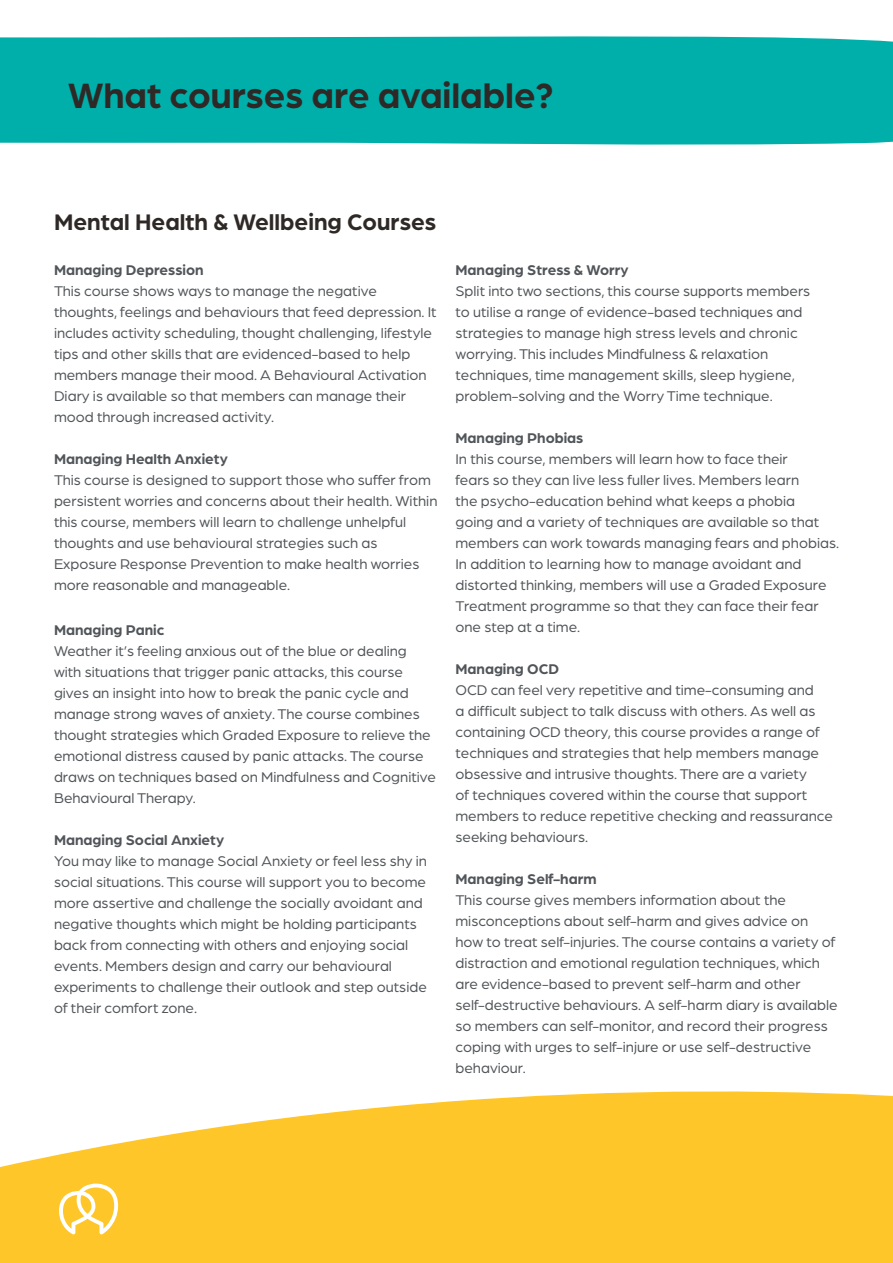
<style>
.page{position:relative;width:893px;height:1263px;background:#fff}
.page>*{position:absolute;margin:0;border:0;box-sizing:border-box;transform-origin:0 0}
.t1{font:700 37.5px "Arboria";color:#2e2926}
.t2{font:700 24px "Arboria";color:#2e2926}
.t3{font:15px/21px "Arboria";color:#515559}
.t4{font:700 15px "Arboria";color:#515559}
</style>
<div class="page">
<div style="left:0;top:36px;width:893px;height:109px;background:#00afaa"></div>
<svg style="left:0;top:1091px;width:893px;height:172px;background:#ffcd43"></svg>
<svg style="left:59px;top:1183px;width:59px;height:51px"></svg>
<p class="t1" style="left:68px;top:69px;width:487px">What courses are available?</p>
<p class="t2" style="left:54px;top:205px;width:384px">Mental Health &amp; Wellbeing Courses</p>
<p class="t4" style="left:54px;top:260px;width:151px">Managing Depression</p>
<p class="t3" style="left:54px;top:280px;width:384px">This course shows ways to manage the negative thoughts, feelings and behaviours that feed depression. It includes activity scheduling, thought challenging, lifestyle tips and other skills that are evidenced-based to help members manage their mood. A Behavioural Activation Diary is available so that members can manage their mood through increased activity.</p>
<p class="t4" style="left:54px;top:449px;width:175px">Managing Health Anxiety</p>
<p class="t3" style="left:54px;top:469px;width:385px">This course is designed to support those who suffer from persistent worries and concerns about their health. Within this course, members will learn to challenge unhelpful thoughts and use behavioural strategies such as Exposure Response Prevention to make health worries more reasonable and manageable.</p>
<p class="t4" style="left:54px;top:620px;width:112px">Managing Panic</p>
<p class="t3" style="left:54px;top:640px;width:383px">Weather it’s feeling anxious out of the blue or dealing with situations that trigger panic attacks, this course gives an insight into how to break the panic cycle and manage strong waves of anxiety. The course combines thought strategies which Graded Exposure to relieve the emotional distress caused by panic attacks. The course draws on techniques based on Mindfulness and Cognitive Behavioural Therapy.</p>
<p class="t4" style="left:54px;top:830px;width:172px">Managing Social Anxiety</p>
<p class="t3" style="left:54px;top:850px;width:374px">You may like to manage Social Anxiety or feel less shy in social situations. This course will support you to become more assertive and challenge the socially avoidant and negative thoughts which might be holding participants back from connecting with others and enjoying social events. Members design and carry our behavioural experiments to challenge their outlook and step outside of their comfort zone.</p>
<p class="t4" style="left:455px;top:260px;width:175px">Managing Stress &amp; Worry</p>
<p class="t3" style="left:455px;top:280px;width:356px">Split into two sections, this course supports members to utilise a range of evidence-based techniques and strategies to manage high stress levels and chronic worrying. This includes Mindfulness &amp; relaxation techniques, time management skills, sleep hygiene, problem-solving and the Worry Time technique.</p>
<p class="t4" style="left:455px;top:428px;width:129px">Managing Phobias</p>
<p class="t3" style="left:455px;top:448px;width:385px">In this course, members will learn how to face their<br>fears so they can live less fuller lives. Members learn<br>the psycho-education behind what keeps a phobia<br>going and a variety of techniques are available so that members can work towards managing fears and phobias.<br>In addition to learning how to manage avoidant and distorted thinking, members will use a Graded Exposure Treatment programme so that they can face their fear one step at a time.</p>
<p class="t4" style="left:455px;top:659px;width:105px">Managing OCD</p>
<p class="t3" style="left:455px;top:679px;width:379px">OCD can feel very repetitive and time-consuming and<br>a difficult subject to talk discuss with others. As well as containing OCD theory, this course provides a range of techniques and strategies that help members manage obsessive and intrusive thoughts. There are a variety<br>of techniques covered within the course that support members to reduce repetitive checking and reassurance seeking behaviours.</p>
<p class="t4" style="left:455px;top:869px;width:143px">Managing Self-harm</p>
<p class="t3" style="left:455px;top:889px;width:384px">This course gives members information about the misconceptions about self-harm and gives advice on how to treat self-injuries. The course contains a variety of distraction and emotional regulation techniques, which are evidence-based to prevent self-harm and other self-destructive behaviours. A self-harm diary is available so members can self-monitor, and record their progress coping with urges to self-injure or use self-destructive behaviour.</p>
</div>
